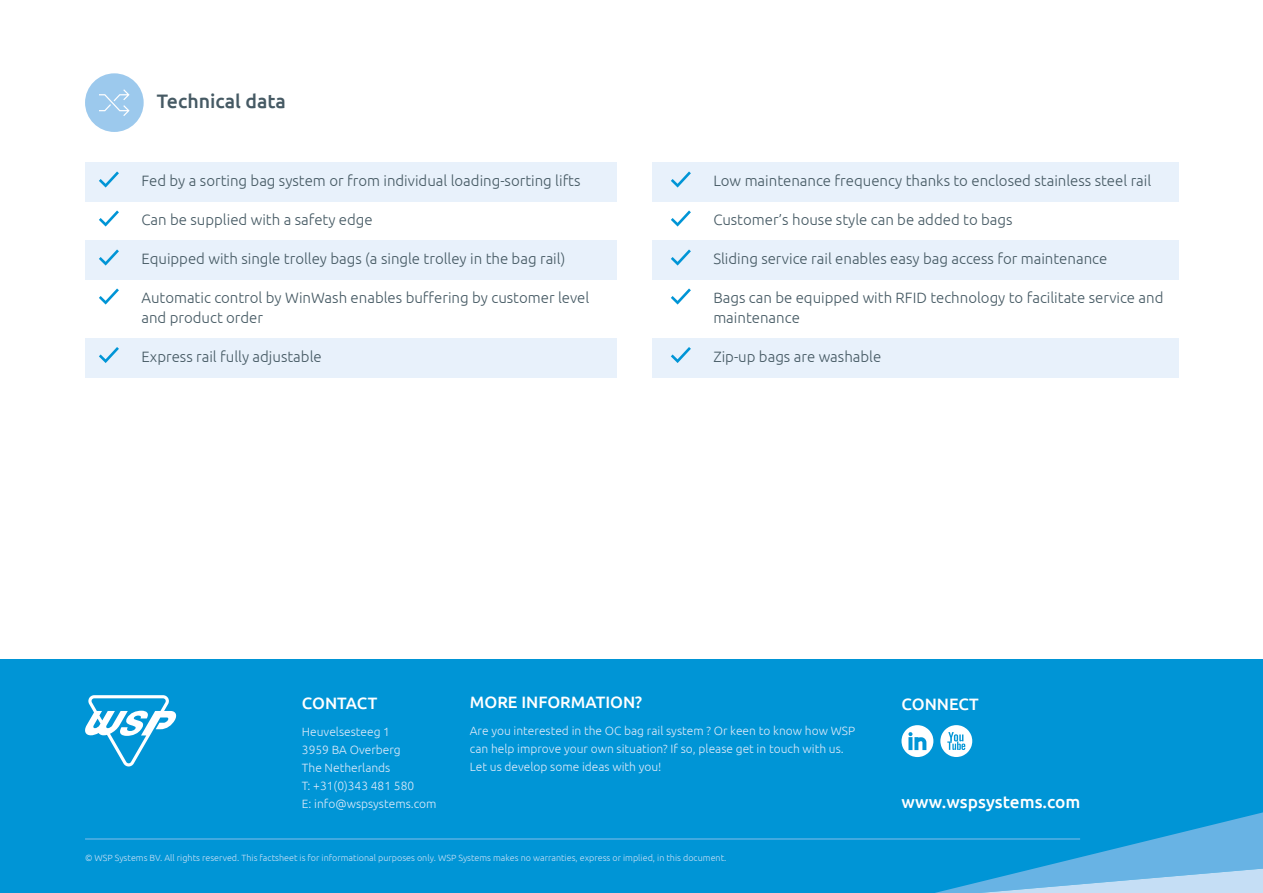
<style>
.page{position:relative;width:1263px;height:893px;background:#fff}
.page>*{position:absolute;margin:0;border:0;box-sizing:border-box;transform-origin:0 0}
.t1{font:500 19.5px "Ubuntu";color:#465a64}
.t2{font:500 17.25px "Ubuntu";color:#fff}
.t3{font:500 16.5px "Ubuntu";color:#fff}
.t4{font:300 15px/19.5px "Ubuntu";color:#465a64}
.t5{font:300 12px/18px "Ubuntu";color:#dbe9f9}
.t6{font:300 9px "Ubuntu";color:#c7dff5}
</style>
<div class="page">
<div style="left:0;top:659px;width:1263px;height:234px;background:#0095d6"></div>
<svg style="left:85px;top:695px;width:92px;height:71px"></svg>
<svg style="left:901px;top:727px;width:9px;height:28px"></svg>
<svg style="left:910px;top:725px;width:353px;height:118px"></svg>
<svg style="left:935px;top:843px;width:328px;height:50px"></svg>
<svg style="left:940px;top:725px;width:32px;height:32px"></svg>
<hr style="left:85px;top:839px;width:995px;height:1px;background:#84bee9">
<div style="left:85px;top:73px;width:59px;height:59px;background:#9cc9ed;border-radius:50%"></div>
<svg style="left:99px;top:89px;width:31px;height:27px"></svg>
<div style="left:85px;top:338px;width:532px;height:39px;background:#e8f1fb"></div>
<div style="left:85px;top:163px;width:532px;height:39px;background:#e8f1fb"></div>
<div style="left:653px;top:163px;width:526px;height:39px;background:#e8f1fb"></div>
<div style="left:653px;top:241px;width:526px;height:39px;background:#e8f1fb"></div>
<div style="left:653px;top:338px;width:526px;height:39px;background:#e8f1fb"></div>
<div style="left:85px;top:241px;width:532px;height:39px;background:#e8f1fb"></div>
<svg style="left:99px;top:171px;width:20px;height:17px"></svg>
<svg style="left:99px;top:210px;width:20px;height:17px"></svg>
<svg style="left:99px;top:249px;width:20px;height:17px"></svg>
<svg style="left:99px;top:288px;width:20px;height:17px"></svg>
<svg style="left:99px;top:347px;width:20px;height:16px"></svg>
<svg style="left:671px;top:171px;width:20px;height:17px"></svg>
<svg style="left:671px;top:210px;width:20px;height:17px"></svg>
<svg style="left:671px;top:249px;width:20px;height:17px"></svg>
<svg style="left:671px;top:288px;width:20px;height:17px"></svg>
<svg style="left:671px;top:347px;width:20px;height:16px"></svg>
<h1 class="t1" style="left:157px;top:88px;width:131px">Technical data</h1>
<p class="t4" style="left:141px;top:171px;width:441px">Fed by a sorting bag system or from individual loading-sorting lifts</p>
<p class="t4" style="left:141px;top:210px;width:233px">Can be supplied with a safety edge</p>
<p class="t4" style="left:141px;top:249px;width:425px">Equipped with single trolley bags (a single trolley in the bag rail)</p>
<p class="t4" style="left:141px;top:288px;width:449px">Automatic control by WinWash enables buffering by customer level and product order</p>
<p class="t4" style="left:141px;top:346px;width:182px">Express rail fully adjustable</p>
<p class="t4" style="left:713px;top:171px;width:439px">Low maintenance frequency thanks to enclosed stainless steel rail</p>
<p class="t4" style="left:713px;top:210px;width:301px">Customer’s house style can be added to bags</p>
<p class="t4" style="left:713px;top:249px;width:395px">Sliding service rail enables easy bag access for maintenance</p>
<p class="t4" style="left:713px;top:288px;width:452px">Bags can be equipped with RFID technology to facilitate service and maintenance</p>
<p class="t4" style="left:713px;top:346px;width:169px">Zip-up bags are washable</p>
<p class="t3" style="left:302px;top:693px;width:77px">CONTACT</p>
<p class="t5" style="left:302px;top:723px;width:136px">Heuvelsesteeg 1<br>3959 BA Overberg<br>The Netherlands<br>T: +31(0)343 481 580<br>E: info@wspsystems.com</p>
<p class="t3" style="left:470px;top:692px;width:174px">MORE INFORMATION?</p>
<p class="t5" style="left:470px;top:721px;width:387px">Are you interested in the OC bag rail system ? Or keen to know how WSP can help improve your own situation? If so, please get in touch with us.<br>Let us develop some ideas with you!</p>
<p class="t6" style="left:85px;top:852px;width:643px">© WSP Systems BV. All rights reserved. This factsheet is for informational purposes only. WSP Systems makes no warranties, express or implied, in this document.</p>
<p class="t3" style="left:901px;top:694px;width:79px">CONNECT</p>
<p class="t2" style="left:901px;top:790px;width:180px">www.wspsystems.com</p>
</div>
